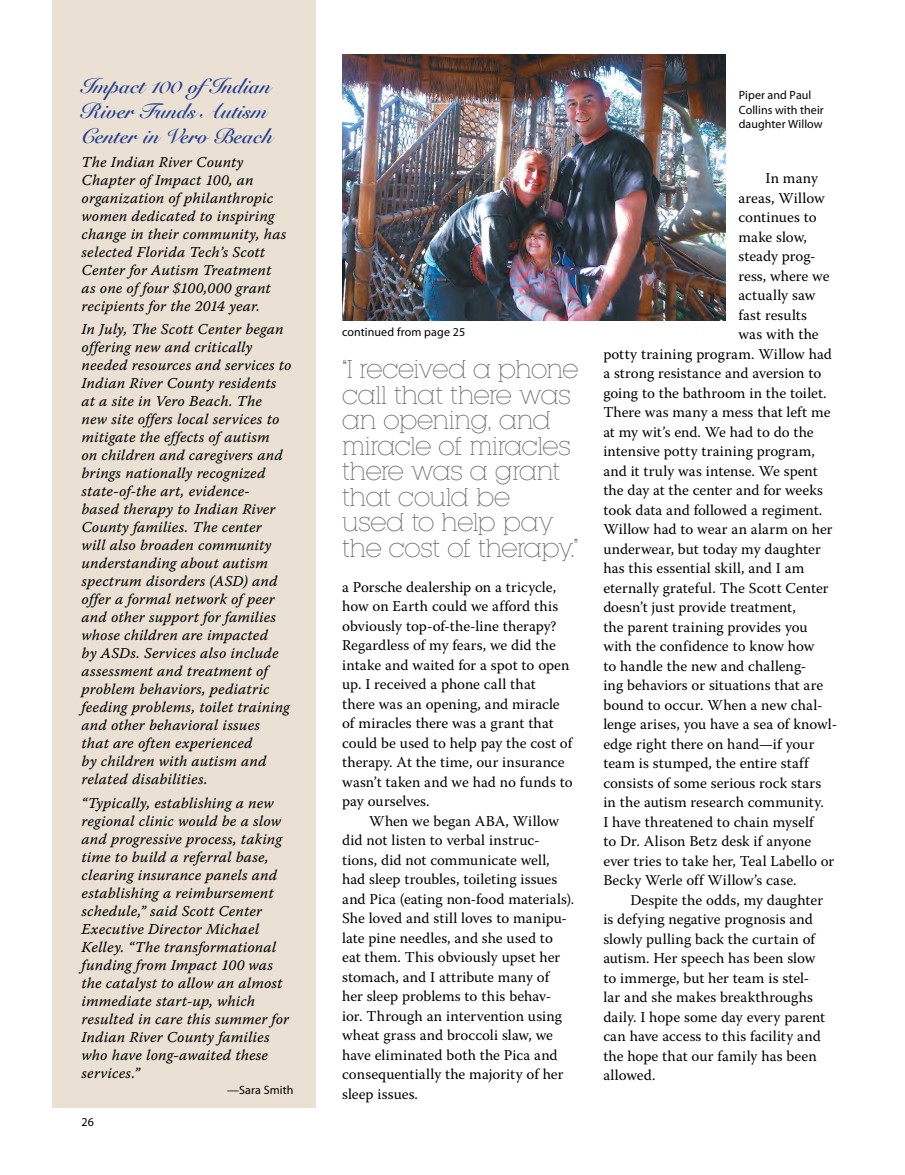
<style>
.page{position:relative;width:905px;height:1175px;background:#fff}
.page>*{position:absolute;margin:0;border:0;box-sizing:border-box;transform-origin:0 0}
.Feature_Pull_Quote{font:300 24px/25.5px "Kettering 105";letter-spacing:-.025em;color:#6d6e71}
.Feature_Sidebar{font:700 21px/25.2px "Snell Roundhand";letter-spacing:.005em;color:#25408f}
.Feature_Body_Text{font:15px/19.5px "Warnock Pro";letter-spacing:.005em;color:#000}
.Feature_Sidebar-2{font:15px/18px "Warnock Pro It Capt";letter-spacing:.005em;color:#000}
.On_Campus_Caption{font:12px/14.4px "Myriad";letter-spacing:.005em;color:#000}
.Feature_By_Line{font:12px "Myriad";letter-spacing:.01em;color:#000}
</style>
<div class="page">
<div style="left:52px;top:0;width:263px;height:1107px;background:#eae0d3"></div>
<img style="left:342px;top:54px;width:383px;height:266px">
<p class="Feature_Sidebar" style="left:82px;top:74px;width:192px">Impact 100 ofIndian<br>River Funds Autism<br>Center in Vero Beach</p>
<p class="Feature_Sidebar-2" style="left:82px;top:152px;width:206px">The Indian River County<br>Chapter of Impact 100, an organization of philanthropic women dedicated to inspiring change in their community, has selected Florida Tech’s Scott<br>Center for Autism Treatment as one of four $100,000 grant recipients for the 2014 year.</p>
<p class="Feature_Sidebar-2" style="left:82px;top:320px;width:212px">In July, The Scott Center began offering new and critically needed resources and services to<br>Indian River County residents at a site in Vero Beach. The<br>new site offers local services to mitigate the effects of autism<br>on children and caregivers and brings nationally recognized state-of-the art, evidence-<br>based therapy to Indian River<br>County families. The center<br>will also broaden community understanding about autism spectrum disorders (ASD) and offer a formal network of peer and other support for families whose children are impacted<br>by ASDs. Services also include assessment and treatment of problem behaviors, pediatric feeding problems, toilet training and other behavioral issues<br>that are often experienced<br>by children with autism and related disabilities.</p>
<p class="Feature_Sidebar-2" style="left:82px;top:793px;width:209px">“Typically, establishing a new regional clinic would be a slow and progressive process, taking time to build a referral base, clearing insurance panels and establishing a reimbursement schedule,” said Scott Center<br>Executive Director Michael<br>Kelley. “The transformational funding from Impact 100 was the catalyst to allow an almost immediate start-up, which resulted in care this summer for<br>Indian River County families who have long-awaited these services.”</p>
<p class="Feature_By_Line" style="left:227px;top:1084px;width:68px">—Sara Smith</p>
<p class="On_Campus_Caption" style="left:82px;top:1115px;width:14px">26</p>
<p class="Feature_By_Line" style="left:342px;top:326px;width:125px">continued from page 25</p>
<p class="Feature_Pull_Quote" style="left:342px;top:356px;width:238px">“I received a phone call that there was an opening, and miracle of miracles there was a grant that could be<br>used to help pay the cost of therapy.”</p>
<p class="Feature_Body_Text" style="left:342px;top:577px;width:232px">a Porsche dealership on a tricycle, how on Earth could we afford this obviously top-of-the-line therapy?<br>Regardless of my fears, we did the intake and waited for a spot to open up. I received a phone call that<br>there was an opening, and miracle of miracles there was a grant that could be used to help pay the cost of therapy. At the time, our insurance wasn’t taken and we had no funds to pay ourselves.</p>
<p class="Feature_Body_Text" style="left:342px;top:811px;width:234px;text-indent:27px">When we began ABA, Willow did not listen to verbal instruc&shy;tions, did not communicate well, had sleep troubles, toileting issues and Pica (eating non-food materials).<br>She loved and still loves to manipu&shy;late pine needles, and she used to eat them. This obviously upset her stomach, and I attribute many of<br>her sleep problems to this behav&shy;ior. Through an intervention using wheat grass and broccoli slaw, we have eliminated both the Pica and consequentially the majority of her sleep issues.</p>
<p class="On_Campus_Caption" style="left:738px;top:89px;width:87px">Piper and Paul<br>Collins with their daughter Willow</p>
<p class="Feature_Body_Text" style="left:765px;top:168px;width:54px">In many</p>
<p class="Feature_Body_Text" style="left:738px;top:188px;width:88px">areas, Willow</p>
<p class="Feature_Body_Text" style="left:738px;top:207px;width:80px">continues to</p>
<p class="Feature_Body_Text" style="left:738px;top:227px;width:70px">make slow,</p>
<p class="Feature_Body_Text" style="left:738px;top:246px;width:79px">steady prog-</p>
<p class="Feature_Body_Text" style="left:738px;top:266px;width:93px">ress, where we</p>
<p class="Feature_Body_Text" style="left:738px;top:285px;width:78px">actually saw</p>
<p class="Feature_Body_Text" style="left:738px;top:305px;width:70px">fast results</p>
<p class="Feature_Body_Text" style="left:738px;top:324px;width:82px">was with the</p>
<p class="Feature_Body_Text" style="left:603px;top:344px;width:230px">potty training program. Willow had</p>
<p class="Feature_Body_Text" style="left:603px;top:363px;width:219px">a strong resistance and aversion to</p>
<p class="Feature_Body_Text" style="left:603px;top:383px;width:225px">going to the bathroom in the toilet.</p>
<p class="Feature_Body_Text" style="left:603px;top:402px;width:229px">There was many a mess that left me</p>
<p class="Feature_Body_Text" style="left:603px;top:422px;width:212px">at my wit’s end. We had to do the</p>
<p class="Feature_Body_Text" style="left:603px;top:441px;width:213px">intensive potty training program,</p>
<p class="Feature_Body_Text" style="left:603px;top:461px;width:216px">and it truly was intense. We spent</p>
<p class="Feature_Body_Text" style="left:603px;top:480px;width:221px">the day at the center and for weeks</p>
<p class="Feature_Body_Text" style="left:603px;top:500px;width:220px">took data and followed a regiment.</p>
<p class="Feature_Body_Text" style="left:603px;top:519px;width:231px">Willow had to wear an alarm on her</p>
<p class="Feature_Body_Text" style="left:603px;top:539px;width:219px">underwear, but today my daughter</p>
<p class="Feature_Body_Text" style="left:603px;top:558px;width:203px">has this essential skill, and I am</p>
<p class="Feature_Body_Text" style="left:603px;top:578px;width:227px">eternally grateful. The Scott Center</p>
<p class="Feature_Body_Text" style="left:603px;top:597px;width:194px">doesn’t just provide treatment,</p>
<p class="Feature_Body_Text" style="left:603px;top:617px;width:206px">the parent training provides you</p>
<p class="Feature_Body_Text" style="left:603px;top:636px;width:212px">with the confidence to know how</p>
<p class="Feature_Body_Text" style="left:603px;top:656px;width:204px">to handle the new and challeng-</p>
<p class="Feature_Body_Text" style="left:603px;top:675px;width:221px">ing behaviors or situations that are</p>
<p class="Feature_Body_Text" style="left:603px;top:695px;width:221px">bound to occur. When a new chal-</p>
<p class="Feature_Body_Text" style="left:603px;top:714px;width:235px">lenge arises, you have a sea of knowl-</p>
<p class="Feature_Body_Text" style="left:603px;top:734px;width:213px">edge right there on hand—if your</p>
<p class="Feature_Body_Text" style="left:603px;top:753px;width:207px">team is stumped, the entire staff</p>
<p class="Feature_Body_Text" style="left:603px;top:773px;width:219px">consists of some serious rock stars</p>
<p class="Feature_Body_Text" style="left:603px;top:792px;width:222px">in the autism research community.</p>
<p class="Feature_Body_Text" style="left:603px;top:812px;width:212px">I have threatened to chain myself</p>
<p class="Feature_Body_Text" style="left:603px;top:831px;width:209px">to Dr. Alison Betz desk if anyone</p>
<p class="Feature_Body_Text" style="left:603px;top:851px;width:232px">ever tries to take her, Teal Labello or</p>
<p class="Feature_Body_Text" style="left:603px;top:870px;width:195px">Becky Werle off Willow’s case.</p>
<p class="Feature_Body_Text" style="left:603px;top:890px;width:223px;text-indent:27px">Despite the odds, my daughter is defying negative prognosis and slowly pulling back the curtain of autism. Her speech has been slow to immerge, but her team is stel&shy;lar and she makes breakthroughs daily. I hope some day every parent can have access to this facility and the hope that our family has been allowed.</p>
</div>
